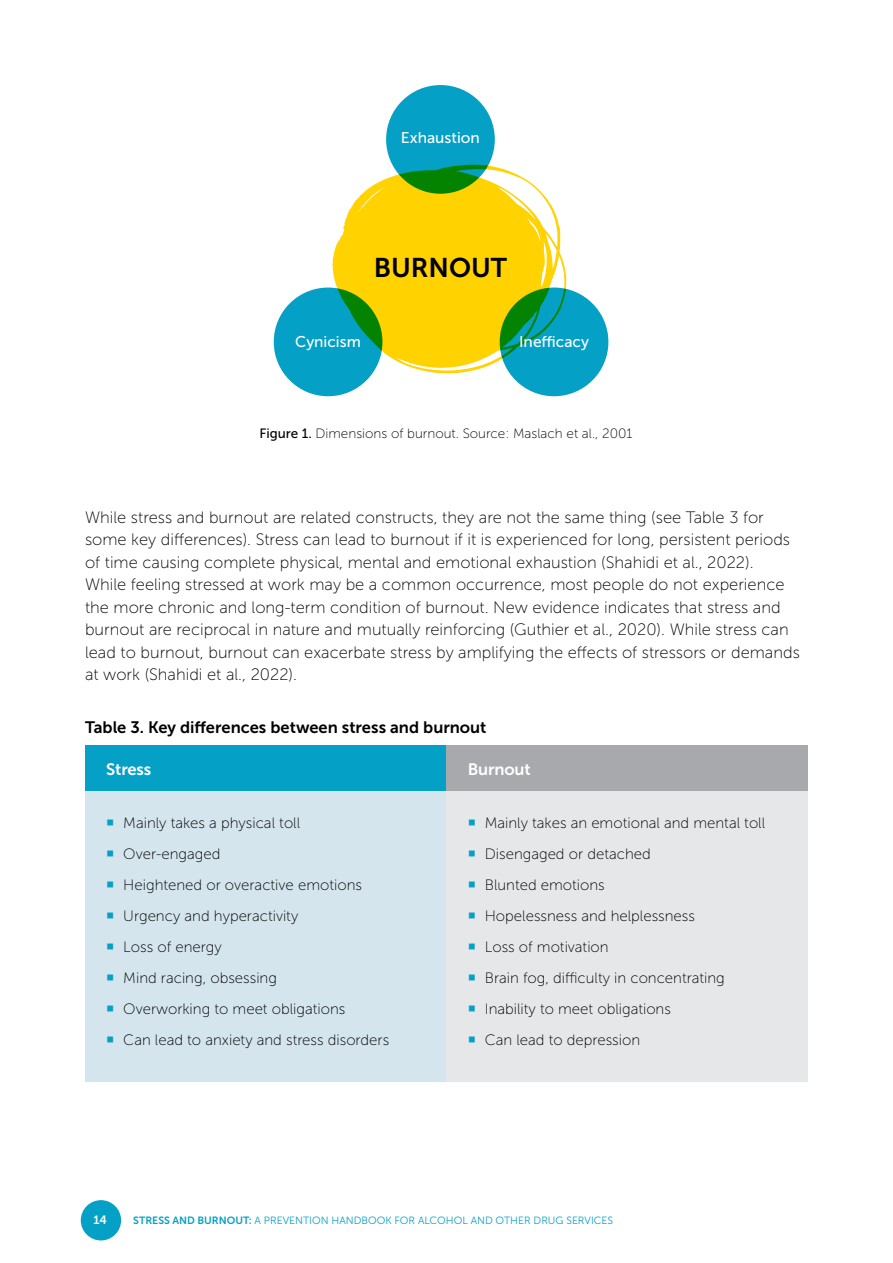
<style>
.page{position:relative;width:893px;height:1263px;background:#fff}
.page>*{position:absolute;margin:0;border:0;box-sizing:border-box;transform-origin:0 0}
.t1{font:27px "Museo Sans 700";color:#000}
.t2{font:16.5px/22.5px "Museo Sans 100";color:#000}
.t3{font:16.5px "Museo Sans 700";color:#000}
.t4{font:16.5px "Museo Sans 700";letter-spacing:-.01em;color:#fff}
.t5{font:15.45px "Museo Sans 500";color:#fff}
.t6{font:15px/31px "Museo Sans 100";color:#000}
.t7{font:13.5px "Museo Sans 100";color:#000}
.t8{font:12px "Museo Sans 700";color:#fff}
.t9{font:10.5px "Museo Sans 300";color:#04a0c5}
.s1{font-family:"Museo Sans 500"}
.s2{font-family:"Museo Sans 700"}
</style>
<div class="page">
<div style="left:81px;top:1200px;width:40px;height:40px;background:#04a0c5;border-radius:50%"></div>
<svg style="left:332px;top:165px;width:234px;height:208px;fill:#ffd200"></svg>
<svg style="left:386px;top:85px;width:109px;height:109px;background:#069ba4"></svg>
<svg style="left:500px;top:288px;width:108px;height:108px;background:#049ba4"></svg>
<div style="left:274px;top:288px;width:108px;height:108px;background:#04a0c5;border-radius:50%"></div>
<div style="left:85px;top:746px;width:361px;height:45px;background:#04a0c5"></div>
<div style="left:446px;top:746px;width:362px;height:45px;background:#a7a9ac"></div>
<div style="left:85px;top:791px;width:361px;height:291px;background:#d4e5ee"></div>
<div style="left:446px;top:791px;width:362px;height:291px;background:#e6e7e8"></div>
<p class="t5" style="left:401px;top:129px;width:80px">Exhaustion</p>
<h1 class="t1" style="left:374px;top:253px;width:135px">BURNOUT</h1>
<p class="t5" style="left:295px;top:333px;width:67px">Cynicism</p>
<p class="t5" style="left:519px;top:333px;width:71px">Inefficacy</p>
<p class="t7" style="left:259px;top:426px;width:375px"><span class="s1">Figure 1.</span> Dimensions of burnout. Source: Maslach et al., 2001</p>
<p class="t2" style="left:85px;top:506px;width:716px">While stress and burnout are related constructs, they are not the same thing (see Table 3 for some key differences). Stress can lead to burnout if it is experienced for long, persistent periods of time causing complete physical, mental and emotional exhaustion (Shahidi et al., 2022).<br>While feeling stressed at work may be a common occurrence, most people do not experience the more chronic and long-term condition of burnout. New evidence indicates that stress and burnout are reciprocal in nature and mutually reinforcing (Guthier et al., 2020). While stress can lead to burnout, burnout can exacerbate stress by amplifying the effects of stressors or demands at work (Shahidi et al., 2022).</p>
<p class="t3" style="left:85px;top:718px;width:403px">Table 3. Key differences between stress and burnout</p>
<p class="t4" style="left:106px;top:760px;width:47px">Stress</p>
<p class="t4" style="left:468px;top:760px;width:64px">Burnout</p>
<p class="t6" style="left:123px;top:807px;width:267px">Mainly takes a physical toll<br>Over-engaged<br>Heightened or overactive emotions<br>Urgency and hyperactivity<br>Loss of energy<br>Mind racing, obsessing<br>Overworking to meet obligations<br>Can lead to anxiety and stress disorders</p>
<p class="t6" style="left:485px;top:807px;width:282px">Mainly takes an emotional and mental toll<br>Disengaged or detached<br>Blunted emotions<br>Hopelessness and helplessness<br>Loss of motivation<br>Brain fog, difficulty in concentrating<br>Inability to meet obligations<br>Can lead to depression</p>
<p class="t8" style="left:94px;top:1213px;width:15px">14</p>
<p class="t9" style="left:133px;top:1214px;width:481px"><span class="s2">STRESS AND BURNOUT:</span> A PREVENTION HANDBOOK FOR ALCOHOL AND OTHER DRUG SERVICES</p>
</div>
